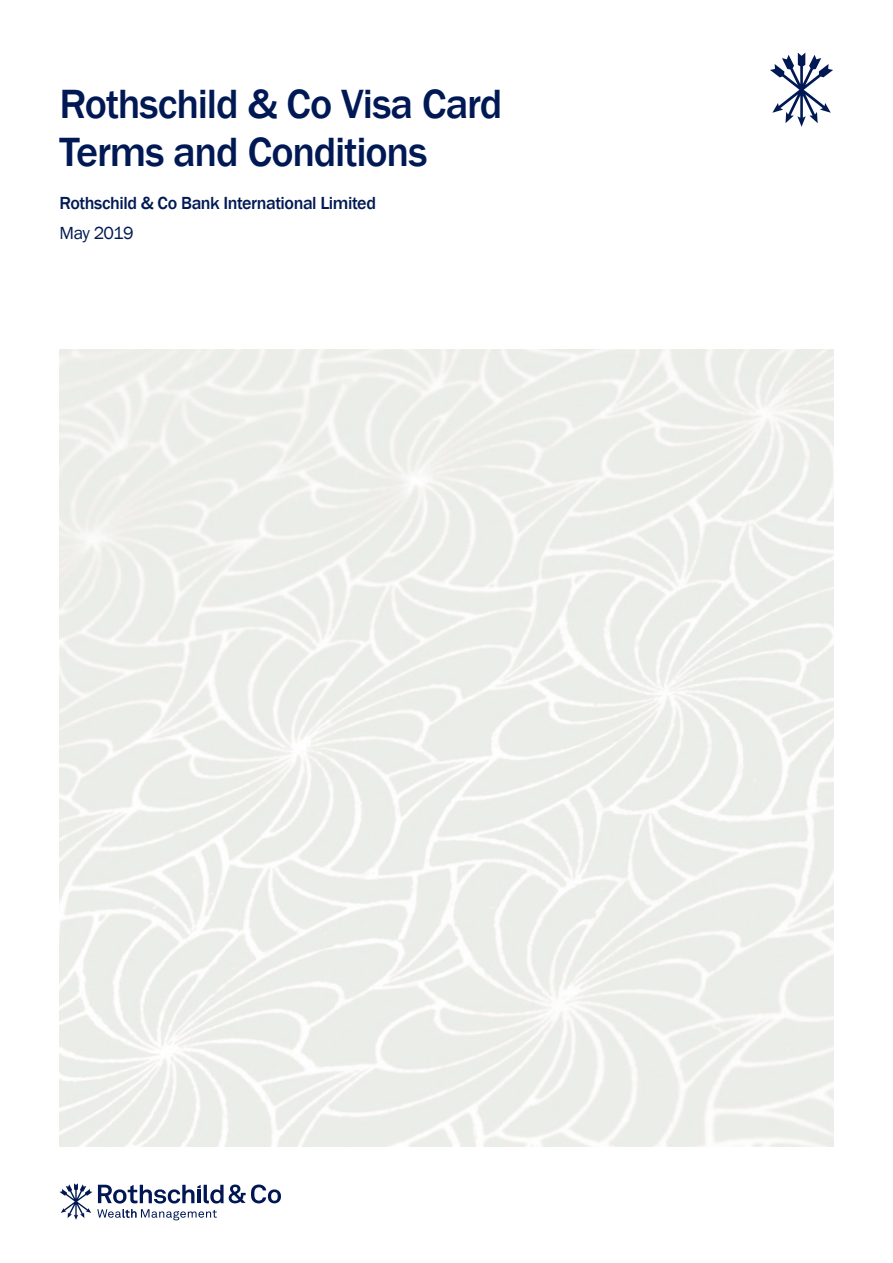
<style>
.page{position:relative;width:893px;height:1263px;background:#fff}
.page>*{position:absolute;margin:0;border:0;box-sizing:border-box;transform-origin:0 0}
.t1{font:500 42px/48px "Franklin Gothic";letter-spacing:-.03em;color:#001954}
.t2{font:500 18px "Franklin Gothic";letter-spacing:-.025em;color:#001954}
.t3{font:18px "Franklin Gothic";letter-spacing:-.035em;color:#001954}
</style>
<div class="page">
<svg style="left:770px;top:53px;width:63px;height:74px"></svg>
<svg style="left:60px;top:1183px;width:221px;height:37px"></svg>
<p class="t1" style="left:60px;top:80px;width:445px">Rothschild &amp; Co Visa Card<br>Terms and Conditions</p>
<p class="t2" style="left:60px;top:192px;width:318px">Rothschild &amp; Co Bank International Limited</p>
<p class="t3" style="left:60px;top:222px;width:76px">May 2019</p>
</div>
